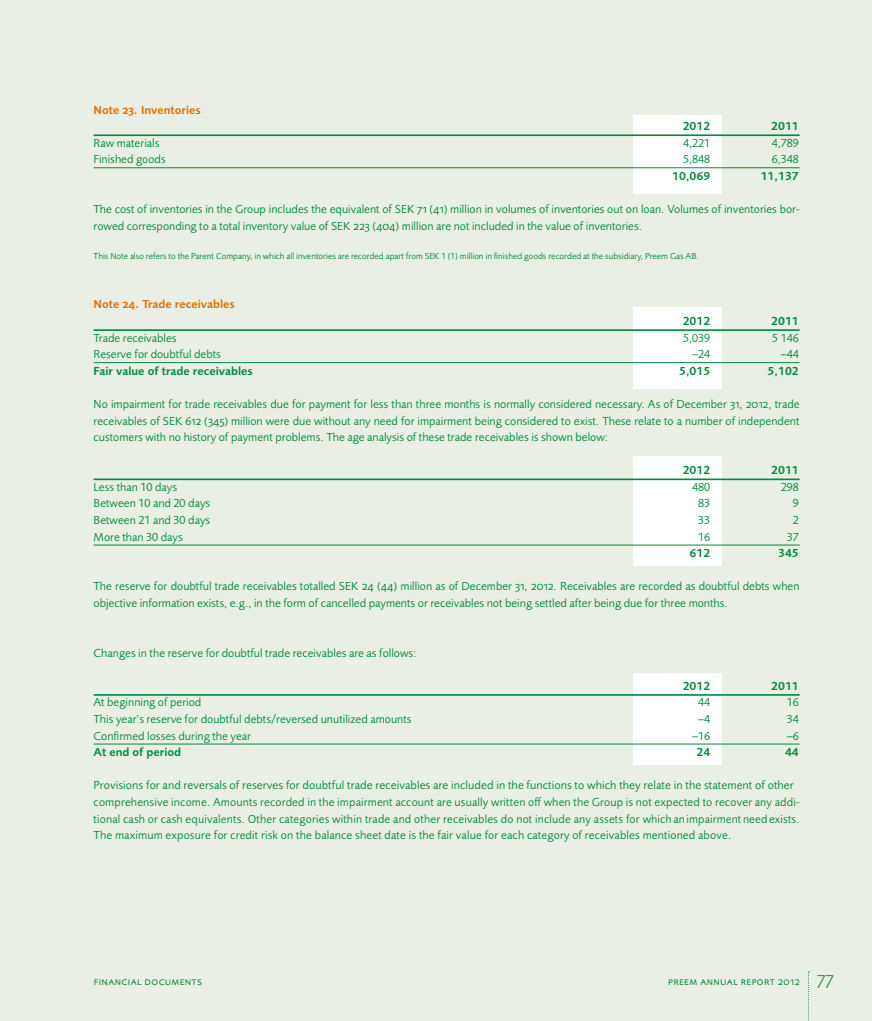
<style>
.page{position:relative;width:872px;height:1021px;background:#fff}
.page>*{position:absolute;margin:0;border:0;box-sizing:border-box;transform-origin:0 0}
.t1{font:12px/16.6px "Foundry Sans";color:#008c3c}
.t2{font:600 12px "Foundry Sans";color:#008c3c}
.t3{font:600 12px "Foundry Sans";color:#e27100}
.t4{font:10.8px "Foundry Sans";letter-spacing:.03em;color:#008c3c}
.t5{font:9px "Foundry Sans";color:#008c3c}
.s1{font-weight:300;font-size:19.5px}
</style>
<div class="page">
<div style="left:0;top:0;width:872px;height:1020px;background:#e9efe4"></div>
<div style="left:633px;top:115px;width:89px;height:79px;background:#fff"></div>
<div style="left:633px;top:307px;width:89px;height:81px;background:#fff"></div>
<svg style="left:808px;top:971px;width:1px;height:50px"></svg>
<div style="left:633px;top:673px;width:89px;height:91px;background:#fff"></div>
<div style="left:633px;top:456px;width:89px;height:110px;background:#fff"></div>
<hr style="left:94px;top:134px;width:705px;height:2px;background:#008c3c">
<hr style="left:94px;top:167px;width:705px;height:1px;background:#008c3c">
<hr style="left:94px;top:329px;width:705px;height:2px;background:#008c3c">
<hr style="left:94px;top:362px;width:705px;height:1px;background:#008c3c">
<hr style="left:94px;top:478px;width:705px;height:2px;background:#008c3c">
<hr style="left:94px;top:545px;width:705px;height:1px;background:#008c3c">
<hr style="left:94px;top:694px;width:705px;height:1px;background:#008c3c">
<hr style="left:94px;top:743px;width:705px;height:1px;background:#008c3c">
<p class="t3" style="left:94px;top:103px;width:109px">Note 23. Inventories</p>
<p class="t2" style="left:682px;top:119px;width:29px">2012</p>
<p class="t2" style="left:771px;top:119px;width:29px">2011</p>
<p class="t1" style="left:94px;top:135px;width:67px">Raw materials</p>
<p class="t1" style="left:683px;top:135px;width:29px">4,221</p>
<p class="t1" style="left:771px;top:135px;width:29px">4,789</p>
<p class="t1" style="left:94px;top:151px;width:74px">Finished goods</p>
<p class="t1" style="left:683px;top:151px;width:29px">5,848</p>
<p class="t1" style="left:771px;top:151px;width:29px">6,348</p>
<p class="t2" style="left:672px;top:169px;width:40px">10,069</p>
<p class="t2" style="left:760px;top:169px;width:40px">11,137</p>
<p class="t1" style="left:94px;top:201px;width:707px">The cost of inventories in the Group includes the equivalent of SEK 71 (41) million in volumes of inventories out on loan. Volumes of inventories bor&shy;rowed corresponding to a total inventory value of SEK 223 (404) million are not included in the value of inventories.</p>
<p class="t5" style="left:94px;top:251px;width:607px">This Note also refers to the Parent Company, in which all inventories are recorded apart from SEK 1 (1) million in finished goods recorded at the subsidiary, Preem Gas AB.</p>
<p class="t3" style="left:94px;top:297px;width:143px">Note 24. Trade receivables</p>
<p class="t2" style="left:682px;top:314px;width:29px">2012</p>
<p class="t2" style="left:771px;top:314px;width:29px">2011</p>
<p class="t1" style="left:94px;top:329px;width:85px">Trade receivables</p>
<p class="t1" style="left:683px;top:329px;width:29px">5,039</p>
<p class="t1" style="left:772px;top:329px;width:28px">5 146</p>
<p class="t1" style="left:94px;top:346px;width:129px">Reserve for doubtful debts</p>
<p class="t1" style="left:692px;top:346px;width:20px">−24</p>
<p class="t1" style="left:781px;top:346px;width:20px">−44</p>
<p class="t2" style="left:94px;top:364px;width:161px">Fair value of trade receivables</p>
<p class="t2" style="left:679px;top:364px;width:33px">5,015</p>
<p class="t2" style="left:767px;top:364px;width:33px">5,102</p>
<p class="t1" style="left:94px;top:396px;width:707px;text-align:justify">No impairment for trade receivables due for payment for less than three months is normally considered necessary. As of December 31, 2012, trade receivables of SEK 612 (345) million were due without any need for impairment being considered to exist. These relate to a number of independent customers with no history of payment problems. The age analysis of these trade receivables is shown below:</p>
<p class="t2" style="left:682px;top:463px;width:29px">2012</p>
<p class="t2" style="left:771px;top:463px;width:29px">2011</p>
<p class="t1" style="left:94px;top:479px;width:85px">Less than 10 days</p>
<p class="t1" style="left:692px;top:479px;width:20px">480</p>
<p class="t1" style="left:781px;top:479px;width:20px">298</p>
<p class="t1" style="left:94px;top:495px;width:118px">Between 10 and 20 days</p>
<p class="t1" style="left:698px;top:495px;width:14px">83</p>
<p class="t1" style="left:793px;top:495px;width:8px">9</p>
<p class="t1" style="left:94px;top:512px;width:118px">Between 21 and 30 days</p>
<p class="t1" style="left:698px;top:512px;width:14px">33</p>
<p class="t1" style="left:793px;top:512px;width:8px">2</p>
<p class="t1" style="left:94px;top:528px;width:91px">More than 30 days</p>
<p class="t1" style="left:698px;top:528px;width:14px">16</p>
<p class="t1" style="left:787px;top:528px;width:14px">37</p>
<p class="t2" style="left:689px;top:546px;width:22px">612</p>
<p class="t2" style="left:778px;top:546px;width:22px">345</p>
<p class="t1" style="left:94px;top:578px;width:707px">The reserve for doubtful trade receivables totalled SEK 24 (44) million as of December 31, 2012. Receivables are recorded as doubtful debts when objective information exists, e.g., in the form of cancelled payments or receivables not being settled after being due for three months.</p>
<p class="t1" style="left:94px;top:644px;width:325px">Changes in the reserve for doubtful trade receivables are as follows:</p>
<p class="t2" style="left:682px;top:679px;width:29px">2012</p>
<p class="t2" style="left:771px;top:679px;width:29px">2011</p>
<p class="t1" style="left:94px;top:694px;width:109px">At beginning of period</p>
<p class="t1" style="left:698px;top:694px;width:14px">44</p>
<p class="t1" style="left:787px;top:694px;width:14px">16</p>
<p class="t1" style="left:94px;top:711px;width:319px">This year’s reserve for doubtful debts/reversed unutilized amounts</p>
<p class="t1" style="left:698px;top:711px;width:14px">−4</p>
<p class="t1" style="left:787px;top:711px;width:14px">34</p>
<p class="t1" style="left:94px;top:727px;width:159px">Confirmed losses during the year</p>
<p class="t1" style="left:692px;top:727px;width:20px">−16</p>
<p class="t1" style="left:787px;top:727px;width:14px">−6</p>
<p class="t2" style="left:94px;top:745px;width:89px">At end of period</p>
<p class="t2" style="left:696px;top:745px;width:15px">24</p>
<p class="t2" style="left:785px;top:745px;width:15px">44</p>
<p class="t1" style="left:94px;top:777px;width:707px">Provisions for and reversals of reserves for doubtful trade receivables are included in the functions to which they relate in the statement of other comprehensive income. Amounts recorded in the impairment account are usually written off when the Group is not expected to recover any addi&shy;tional cash or cash equivalents. Other categories within trade and other receivables do not include any assets for which an impairment need exists.<br>The maximum exposure for credit risk on the balance sheet date is the fair value for each category of receivables mentioned above.</p>
<p class="t4" style="left:94px;top:975px;width:110px">financial documents</p>
<p class="t4" style="left:668px;top:975px;width:167px">preem annual report 2012 <span class="s1">77</span></p>
</div>
